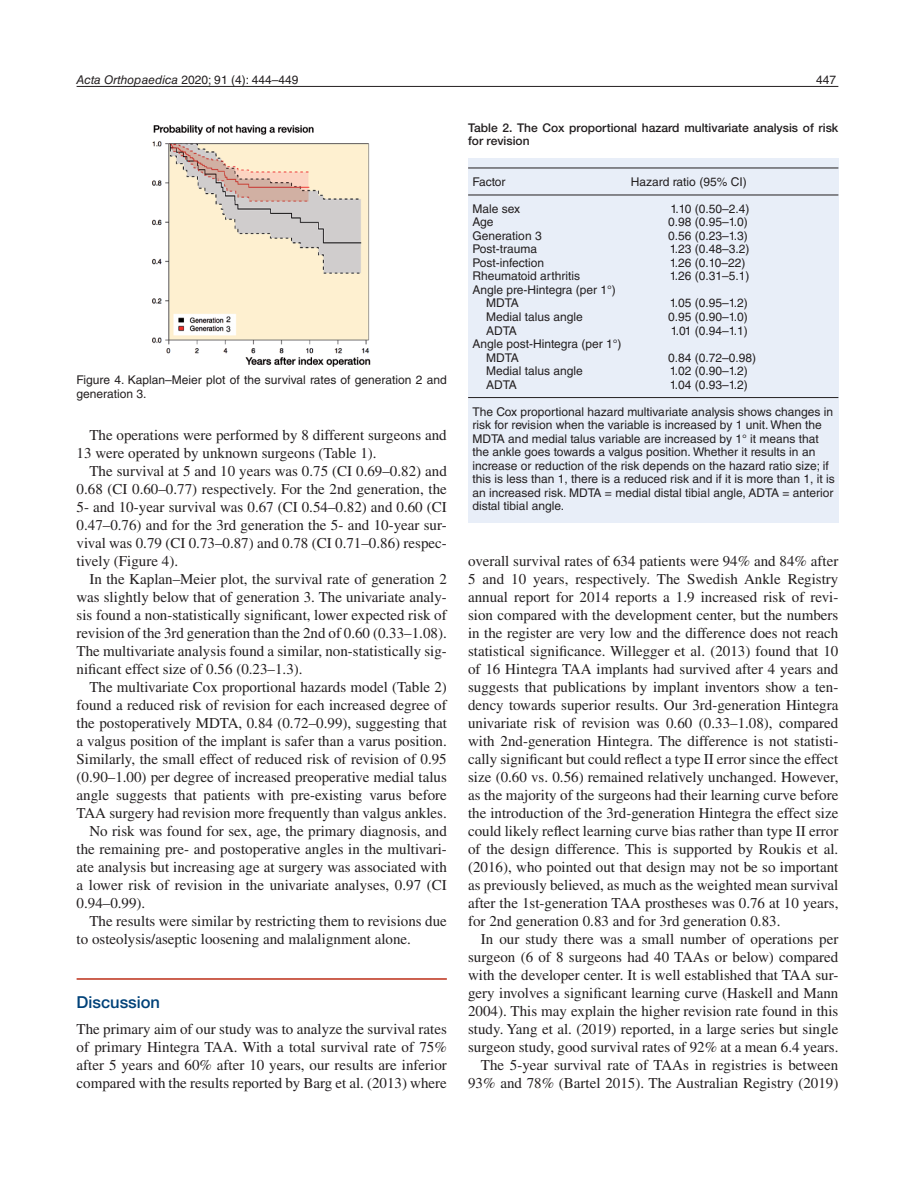
<style>
.page{position:relative;width:915px;height:1191px;background:#fff}
.page>*{position:absolute;margin:0;border:0;box-sizing:border-box;transform-origin:0 0}
.t1{font:500 16.5px "Helvetica Neue LTW1 G";color:#004279}
.t2{font:15px/18px "Times";color:#231f20;text-align:justify}
.t3{font:12px/13.5px "Helvetica LT Std";color:#231f20}
.t4{font:500 12px/13.5px "Helvetica Neue LTW1 G";color:#231f20}
.s1{font-style:italic}
</style>
<div class="page">
<hr style="left:77px;top:86px;width:761px;height:1px;background:#231f20">
<hr style="left:77px;top:978px;width:369px;height:1px;background:#bc2e18">
<img style="left:152px;top:125px;width:219px;height:241px">
<div style="left:468px;top:158px;width:370px;height:364px;background:#e8eef8"></div>
<hr style="left:468px;top:168px;width:370px;height:1px;background:#231f20">
<hr style="left:468px;top:195px;width:370px;height:1px;background:#231f20">
<hr style="left:468px;top:397px;width:370px;height:1px;background:#231f20">
<p class="t3" style="left:77px;top:73px;width:223px"><span class="s1">Acta Orthopaedica</span> 2020; 91 (4): 444–449</p>
<p class="t3" style="left:816px;top:73px;width:22px">447</p>
<p class="t4" style="left:468px;top:121px;width:371px">Table 2. The Cox proportional hazard multivariate analysis of risk for revision</p>
<p class="t3" style="left:472px;top:175px;width:35px">Factor</p>
<p class="t3" style="left:630px;top:175px;width:117px">Hazard ratio (95% CI)</p>
<p class="t3" style="left:472px;top:202px;width:49px">Male sex</p>
<p class="t3" style="left:670px;top:202px;width:80px">1.10 (0.50–2.4)</p>
<p class="t3" style="left:472px;top:215px;width:23px">Age</p>
<p class="t3" style="left:668px;top:215px;width:81px">0.98 (0.95–1.0)</p>
<p class="t3" style="left:472px;top:229px;width:71px">Generation 3</p>
<p class="t3" style="left:668px;top:229px;width:81px">0.56 (0.23–1.3)</p>
<p class="t3" style="left:472px;top:242px;width:66px">Post-trauma</p>
<p class="t3" style="left:669px;top:242px;width:81px">1.23 (0.48–3.2)</p>
<p class="t3" style="left:472px;top:256px;width:73px">Post-infection</p>
<p class="t3" style="left:669px;top:256px;width:77px">1.26 (0.10–22)</p>
<p class="t3" style="left:472px;top:269px;width:109px">Rheumatoid arthritis</p>
<p class="t3" style="left:669px;top:269px;width:81px">1.26 (0.31–5.1)</p>
<p class="t3" style="left:486px;top:283px;width:131px;text-indent:-14px">Angle pre-Hintegra (per 1°)<br>MDTA</p>
<p class="t3" style="left:669px;top:296px;width:79px">1.05 (0.95–1.2)</p>
<p class="t3" style="left:77px;top:373px;width:371px">Figure 4. Kaplan–Meier plot of the survival rates of generation 2 and generation 3.</p>
<p class="t2" style="left:77px;top:425px;width:371px;text-indent:13px">The operations were performed by 8 different surgeons and<br>13 were operated by unknown surgeons (Table 1).</p>
<p class="t2" style="left:77px;top:461px;width:371px;text-indent:13px">The survival at 5 and 10 years was 0.75 (CI 0.69–0.82) and 0.68 (CI 0.60–0.77) respectively. For the 2nd generation, the 5- and 10-year survival was 0.67 (CI 0.54–0.82) and 0.60 (CI 0.47–0.76) and for the 3rd generation the 5- and 10-year sur&shy;vival was 0.79 (CI 0.73–0.87) and 0.78 (CI 0.71–0.86) respec&shy;tively (Figure 4).</p>
<p class="t2" style="left:77px;top:569px;width:371px;text-indent:13px">In the Kaplan–Meier plot, the survival rate of generation 2 was slightly below that of generation 3. The univariate analy&shy;sis found a non-statistically significant, lower expected risk of revision of the 3rd generation than the 2nd of 0.60 (0.33–1.08).<br>The multivariate analysis found a similar, non-statistically sig&shy;nificant effect size of 0.56 (0.23–1.3).</p>
<p class="t2" style="left:89px;top:677px;width:359px">The multivariate Cox proportional hazards model (Table 2)</p>
<p class="t2" style="left:77px;top:695px;width:371px">found a reduced risk of revision for each increased degree of</p>
<p class="t2" style="left:77px;top:713px;width:371px">the postoperatively MDTA, 0.84 (0.72–0.99), suggesting that</p>
<p class="t2" style="left:77px;top:731px;width:371px">a valgus position of the implant is safer than a varus position.</p>
<p class="t2" style="left:77px;top:749px;width:371px">Similarly, the small effect of reduced risk of revision of 0.95</p>
<p class="t2" style="left:77px;top:767px;width:371px">(0.90–1.00) per degree of increased preoperative medial talus</p>
<p class="t2" style="left:77px;top:785px;width:371px">angle suggests that patients with pre-existing varus before</p>
<p class="t2" style="left:77px;top:803px;width:371px">TAA surgery had revision more frequently than valgus ankles.</p>
<p class="t2" style="left:89px;top:821px;width:359px">No risk was found for sex, age, the primary diagnosis, and</p>
<p class="t2" style="left:77px;top:839px;width:371px">the remaining pre- and postoperative angles in the multivari-</p>
<p class="t2" style="left:77px;top:857px;width:371px">ate analysis but increasing age at surgery was associated with</p>
<p class="t2" style="left:77px;top:875px;width:371px">a lower risk of revision in the univariate analyses, 0.97 (CI</p>
<p class="t2" style="left:77px;top:893px;width:70px">0.94–0.99).</p>
<p class="t2" style="left:89px;top:911px;width:359px">The results were similar by restricting them to revisions due</p>
<p class="t2" style="left:77px;top:929px;width:336px">to osteolysis/aseptic loosening and malalignment alone.</p>
<p class="t1" style="left:77px;top:992px;width:85px">Discussion</p>
<p class="t2" style="left:77px;top:1019px;width:371px">The primary aim of our study was to analyze the survival rates of primary Hintegra TAA. With a total survival rate of 75% after 5 years and 60% after 10 years, our results are inferior compared with the results reported by Barg et al. (2013) where</p>
<p class="t3" style="left:486px;top:310px;width:98px">Medial talus angle</p>
<p class="t3" style="left:668px;top:310px;width:81px">0.95 (0.90–1.0)</p>
<p class="t3" style="left:486px;top:323px;width:32px">ADTA</p>
<p class="t3" style="left:670px;top:323px;width:78px">1.01 (0.94–1.1)</p>
<p class="t3" style="left:486px;top:337px;width:137px;text-indent:-14px">Angle post-Hintegra (per 1°)<br>MDTA</p>
<p class="t3" style="left:668px;top:350px;width:90px">0.84 (0.72–0.98)</p>
<p class="t3" style="left:486px;top:364px;width:98px">Medial talus angle</p>
<p class="t3" style="left:669px;top:364px;width:79px">1.02 (0.90–1.2)</p>
<p class="t3" style="left:486px;top:377px;width:32px">ADTA</p>
<p class="t3" style="left:669px;top:377px;width:79px">1.04 (0.93–1.2)</p>
<p class="t3" style="left:472px;top:404px;width:364px">The Cox proportional hazard multivariate analysis shows changes in risk for revision when the variable is increased by 1 unit. When the MDTA and medial talus variable are increased by 1° it means that the ankle goes towards a valgus position. Whether it results in an increase or reduction of the risk depends on the hazard ratio size; if this is less than 1, there is a reduced risk and if it is more than 1, it is an increased risk. MDTA = medial distal tibial angle, ADTA = anterior distal tibial angle.</p>
<p class="t2" style="left:468px;top:551px;width:371px">overall survival rates of 634 patients were 94% and 84% after 5 and 10 years, respectively. The Swedish Ankle Registry annual report for 2014 reports a 1.9 increased risk of revi&shy;sion compared with the development center, but the numbers in the register are very low and the difference does not reach statistical significance. Willegger et al. (2013) found that 10 of 16 Hintegra TAA implants had survived after 4 years and suggests that publications by implant inventors show a ten&shy;dency towards superior results. Our 3rd-generation Hintegra univariate risk of revision was 0.60 (0.33–1.08), compared with 2nd-generation Hintegra. The difference is not statisti&shy;cally significant but could reflect a type II error since the effect size (0.60 vs. 0.56) remained relatively unchanged. However, as the majority of the surgeons had their learning curve before the introduction of the 3rd-generation Hintegra the effect size could likely reflect learning curve bias rather than type II error of the design difference. This is supported by Roukis et al. (2016), who pointed out that design may not be so important as previously believed, as much as the weighted mean survival after the 1st-generation TAA prostheses was 0.76 at 10 years, for 2nd generation 0.83 and for 3rd generation 0.83.</p>
<p class="t2" style="left:468px;top:929px;width:371px;text-align:right">In our study there was a small number of operations per surgeon (6 of 8 surgeons had 40 TAAs or below) compared with the developer center. It is well established that TAA sur&shy;gery involves a significant learning curve (Haskell and Mann 2004). This may explain the higher revision rate found in this study. Yang et al. (2019) reported, in a large series but single surgeon study, good survival rates of 92% at a mean 6.4 years.<br>The 5-year survival rate of TAAs in registries is between 93% and 78% (Bartel 2015). The Australian Registry (2019)</p>
</div>
